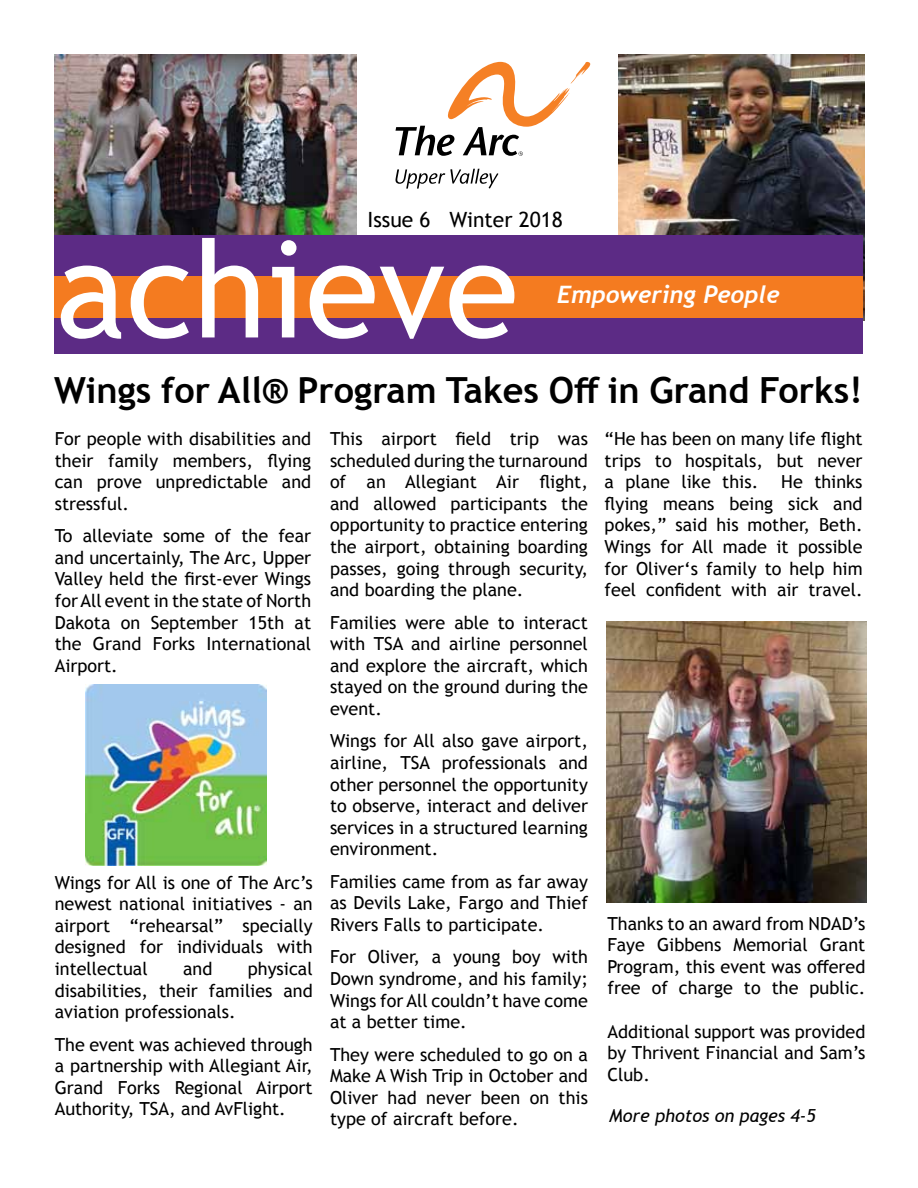
<style>
.page{position:relative;width:918px;height:1188px;background:#fff}
.page>*{position:absolute;margin:0;border:0;box-sizing:border-box;transform-origin:0 0}
.t1{font:135px "Trebuchet MS";color:#fff}
.t2{font:700 36px "Trebuchet MS";color:#000}
.t3{font:italic 700 24px "Trebuchet";color:#fff}
.t4{font:21px "Trebuchet MS";color:#000}
.t5{font:18px/21.6px "Trebuchet MS";color:#000;text-align:justify}
.t6{font:italic 18px "Trebuchet MS";color:#000}
</style>
<div class="page">
<svg style="left:396px;top:62px;width:195px;height:94px"></svg>
<svg style="left:395px;top:169px;width:103px;height:20px"></svg>
<img style="left:54px;top:55px;width:303px;height:180px">
<img style="left:619px;top:55px;width:245px;height:265px">
<div style="left:54px;top:235px;width:808px;height:119px;background:#5c2b85"></div>
<div style="left:54px;top:276px;width:809px;height:42px;background:#f47b20"></div>
<img style="left:606px;top:622px;width:261px;height:280px">
<img style="left:86px;top:684px;width:181px;height:182px">
<p class="t4" style="left:368px;top:207px;width:197px">Issue 6 Winter 2018</p>
<h1 class="t1" style="left:56px;top:204px;width:465px">achieve</h1>
<h3 class="t3" style="left:557px;top:279px;width:224px">Empowering People</h3>
<h2 class="t2" style="left:54px;top:367px;width:810px">Wings for All® Program Takes Off in Grand Forks!</h2>
<p class="t5" style="left:330px;top:428px;width:259px">This airport field trip was scheduled during the turnaround of an Allegiant Air flight, and allowed participants the opportunity to practice entering the airport, obtaining boarding passes, going through security, and boarding the plane.</p>
<p class="t5" style="left:330px;top:611px;width:259px">Families were able to interact with TSA and airline personnel and explore the aircraft, which stayed on the ground during the event.</p>
<p class="t5" style="left:330px;top:730px;width:260px">Wings for All also gave airport, airline, TSA professionals and other personnel the opportunity to observe, interact and deliver services in a structured learning environment.</p>
<p class="t5" style="left:330px;top:871px;width:259px">Families came from as far away as Devils Lake, Fargo and Thief Rivers Falls to participate.</p>
<p class="t5" style="left:330px;top:946px;width:259px">For Oliver, a young boy with Down syndrome, and his family; Wings for All couldn’t have come at a better time.</p>
<p class="t5" style="left:330px;top:1043px;width:259px">They were scheduled to go on a Make A Wish Trip in October and Oliver had never been on this type of aircraft before.</p>
<p class="t5" style="left:605px;top:428px;width:259px">“He has been on many life flight trips to hospitals, but never a plane like this.</p>
<p class="t5" style="left:55px;top:428px;width:258px">For people with disabilities and their family members, flying can prove unpredictable and stressful.</p>
<p class="t5" style="left:55px;top:525px;width:258px">To alleviate some of the fear and uncertainly, The Arc, Upper Valley held the first-ever Wings for All event in the state of North Dakota on September 15th at the Grand Forks International Airport.</p>
<p class="t5" style="left:605px;top:471px;width:259px;text-indent:177px">He thinks flying means being sick and pokes,” said his mother, Beth.<br>Wings for All made it possible for Oliver‘s family to help him feel confident with air travel.</p>
<p class="t5" style="left:55px;top:871px;width:259px">Wings for All is one of The Arc’s newest national initiatives - an airport “rehearsal” specially designed for individuals with intellectual</p>
<p class="t5" style="left:607px;top:912px;width:259px">Thanks to an award from NDAD’s Faye Gibbens Memorial Grant Program, this event was offered free of charge to the public.</p>
<p class="t5" style="left:607px;top:1020px;width:259px">Additional support was provided by Thrivent Financial and Sam’s Club.</p>
<p class="t5" style="left:55px;top:958px;width:259px;text-indent:193px">physical disabilities, their families and aviation professionals.</p>
<p class="t5" style="left:55px;top:1033px;width:260px">The event was achieved through a partnership with Allegiant Air, Grand Forks Regional Airport Authority, TSA, and AvFlight.</p>
<p class="t5" style="left:183px;top:958px;width:31px">and</p>
<p class="t6" style="left:609px;top:1104px;width:208px">More photos on pages 4-5</p>
</div>
